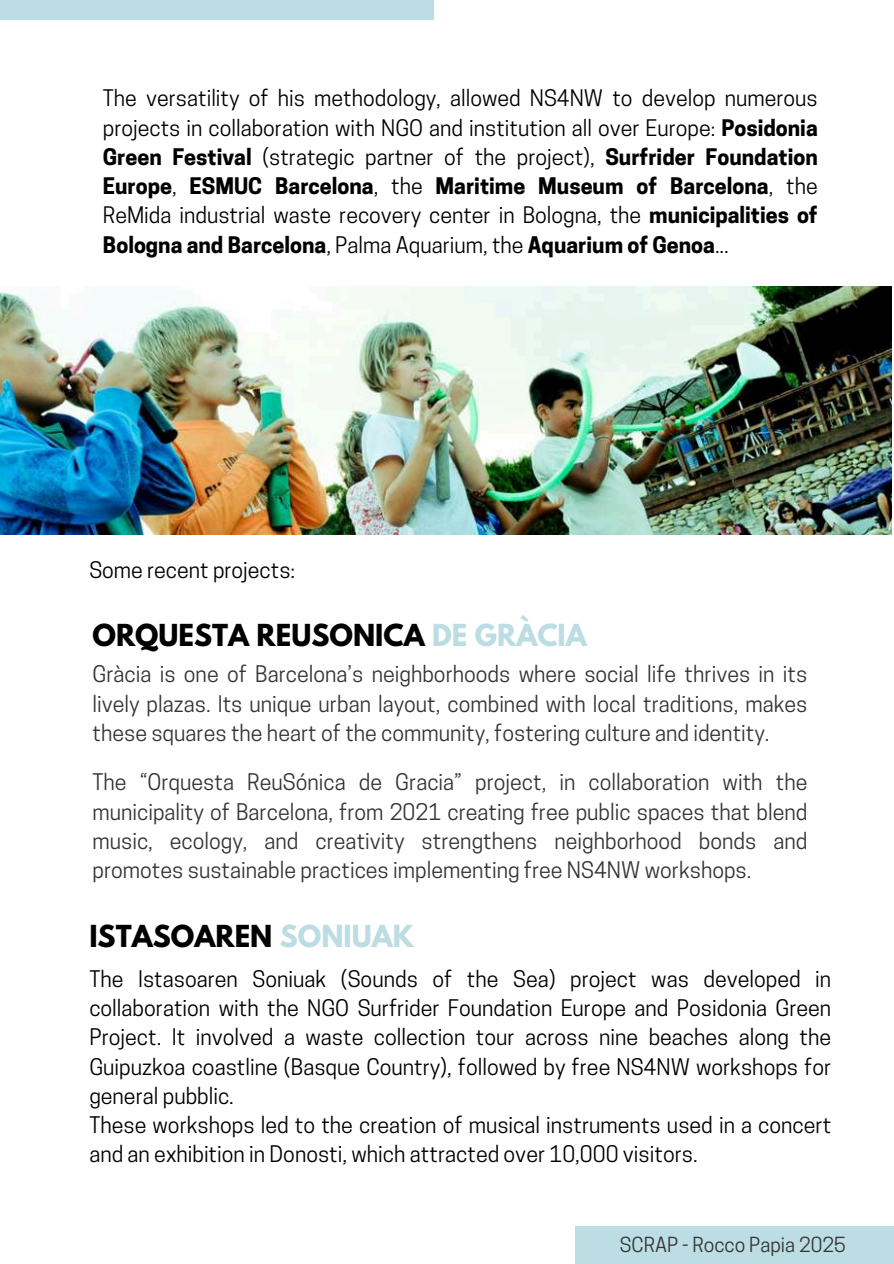
<style>
.page{position:relative;width:894px;height:1264px;background:#fff}
.page>*{position:absolute;margin:0;border:0;box-sizing:border-box;transform-origin:0 0}
.t1{font:700 26.85px "League Spartan";color:#000}
.t2{font:21.45px/29.2px "Cooper Hewitt";color:#000;text-align:justify}
.t3{font:21.45px/29.2px "Cooper Hewitt";color:#343434;text-align:justify}
.t4{font:19.5px "Cooper Hewitt";color:#343434}
.s1{font-weight:700}
.s2{color:#bcdde3}
</style>
<div class="page">
<div style="left:0;top:0;width:434px;height:20px;background:#bcdde3"></div>
<img style="left:0;top:287px;width:891px;height:247px">
<div style="left:575px;top:1226px;width:318px;height:37px;background:#bcdde3"></div>
<p class="t2" style="left:103px;top:86px;width:716px">The versatility of his methodology, allowed NS4NW to develop numerous projects in collaboration with NGO and institution all over Europe: <span class="s1">Posidonia Green Festival</span> (strategic partner of the project), <span class="s1">Surfrider Foundation Europe</span>, <span class="s1">ESMUC Barcelona</span>, the <span class="s1">Maritime Museum of Barcelona</span>, the ReMida industrial waste recovery center in Bologna, the <span class="s1">municipalities of Bologna and Barcelona</span>, Palma Aquarium, the <span class="s1">Aquarium of Genoa</span>...</p>
<p class="t2" style="left:89px;top:558px;width:207px">Some recent projects:</p>
<p class="t1" style="left:92px;top:622px;width:496px">ORQUESTA REUSONICA <span class="s2">DE GRÀCIA</span></p>
<p class="t3" style="left:92px;top:662px;width:716px">Gràcia is one of Barcelona’s neighborhoods where social life thrives in its lively plazas. Its unique urban layout, combined with local traditions, makes these squares the heart of the community, fostering culture and identity.</p>
<p class="t3" style="left:92px;top:770px;width:716px">The “Orquesta ReuSónica de Gracia” project, in collaboration with the municipality of Barcelona, from 2021 creating free public spaces that blend music, ecology, and creativity strengthens neighborhood bonds and promotes sustainable practices implementing free NS4NW workshops.</p>
<p class="t1" style="left:89px;top:922px;width:326px">ISTASOAREN <span class="s2">SONIUAK</span></p>
<p class="t2" style="left:89px;top:966px;width:743px;text-align:left">The Istasoaren Soniuak (Sounds of the Sea) project was developed in collaboration with the NGO Surfrider Foundation Europe and Posidonia Green Project. It involved a waste collection tour across nine beaches along the Guipuzkoa coastline (Basque Country), followed by free NS4NW workshops for general pubblic.<br>These workshops led to the creation of musical instruments used in a concert and an exhibition in Donosti, which attracted over 10,000 visitors.</p>
<p class="t4" style="left:619px;top:1237px;width:227px">SCRAP - Rocco Papia 2025</p>
</div>
